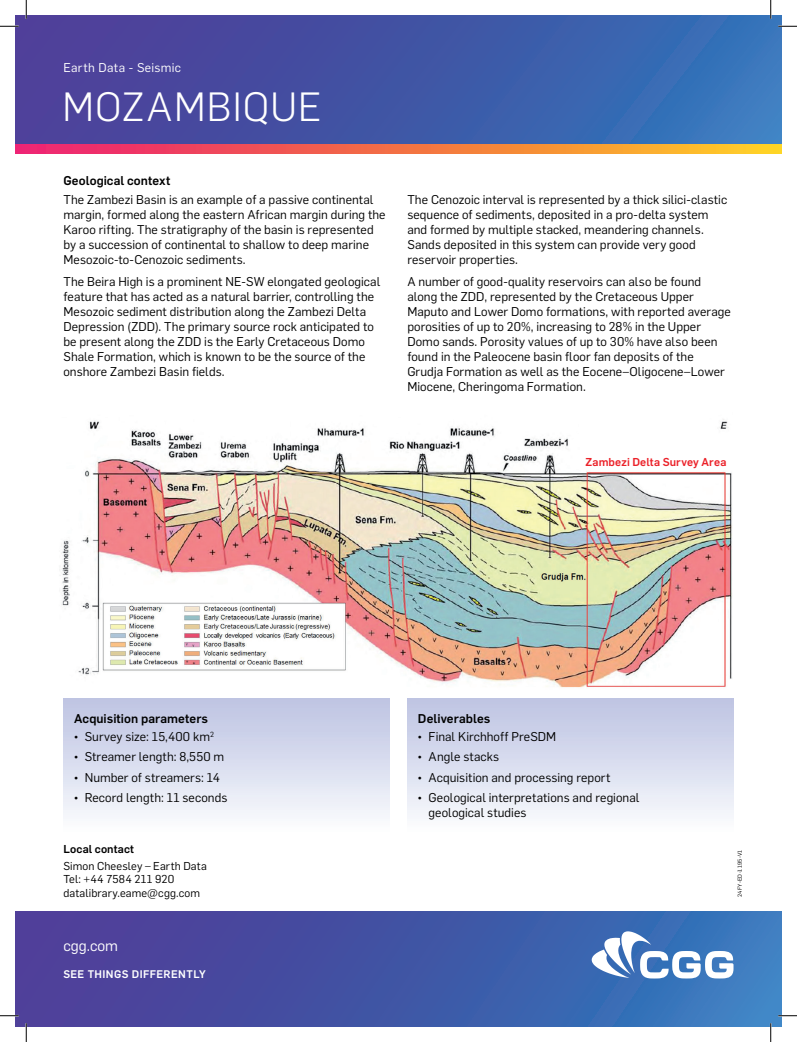
<style>
.page{position:relative;width:797px;height:1042px;background:#fff}
.page>*{position:absolute;margin:0;border:0;box-sizing:border-box;transform-origin:0 0}
.t1{font:300 40px "Flama";letter-spacing:.03em;color:#fff}
.t2{font:15px "Flama";color:#fff}
.t3{font:12.5px/15px "Flama";letter-spacing:.005em;color:#000}
.t4{font:500 12.5px/18.5px "Flama";letter-spacing:.005em;color:#000}
.t5{font:12.5px "Flama";letter-spacing:.025em;color:#fff}
.t6{font:11.25px/13.5px "Flama";letter-spacing:.01em;color:#000}
.t7{font:500 11.25px "Flama";letter-spacing:.01em;color:#eb2129}
.t8{font:500 11.25px "Flama";letter-spacing:.015em;color:#000}
.t9{font:500 10.88px "Flama";letter-spacing:.035em;color:#fff}
.t10{font:5.62px "Flama";letter-spacing:.05em;color:#000}
.s1{font-family:"Geogrotesque Slab";font-weight:300}
.s2{font-weight:400}
.s3{font-weight:500}
</style>
<div class="page">
<div style="left:16px;top:910px;width:765px;height:115px;background:linear-gradient(to right,#4e3793,#367abd)"></div>
<svg style="left:591px;top:931px;width:142px;height:47px"></svg>
<div style="left:16px;top:16px;width:765px;height:132px;background:linear-gradient(to right,#4e3a95,#3575ba)"></div>
<svg style="left:16px;top:144px;width:765px;height:10px;background:#f37347"></svg>
<img style="left:61px;top:419px;width:673px;height:299px">
<div style="left:585px;top:453px;width:141px;height:16px;background:#fff"></div>
<div style="left:63px;top:718px;width:326px;height:115px;background:linear-gradient(to bottom,#c4cae6,#fdfefe)"></div>
<div style="left:63px;top:698px;width:326px;height:20px;background:#c2c8e4"></div>
<div style="left:407px;top:718px;width:326px;height:115px;background:linear-gradient(to bottom,#c4cae6,#fdfefe)"></div>
<div style="left:407px;top:698px;width:326px;height:20px;background:#c2c7e4"></div>
<svg style="left:0;top:25px;width:19px;height:2px"></svg>
<svg style="left:778px;top:25px;width:19px;height:2px"></svg>
<svg style="left:0;top:1014px;width:19px;height:2px"></svg>
<svg style="left:778px;top:1014px;width:19px;height:2px"></svg>
<svg style="left:25px;top:0;width:2px;height:19px"></svg>
<svg style="left:25px;top:1022px;width:2px;height:19px"></svg>
<svg style="left:770px;top:0;width:1px;height:19px"></svg>
<svg style="left:770px;top:1022px;width:1px;height:19px"></svg>
<p class="t5" style="left:63px;top:59px;width:119px">Earth Data - Seismic</p>
<h1 class="t1" style="left:62px;top:77px;width:261px">MOZAMBIQUE</h1>
<p class="t4" style="left:63px;top:171px;width:108px">Geological context</p>
<p class="t3" style="left:63px;top:191px;width:324px">The Zambezi Basin is an example of a passive continental margin, formed along the eastern African margin during the Karoo rifting. The stratigraphy of the basin is represented by a succession of continental to shallow to deep marine Mesozoic-to-Cenozoic sediments.</p>
<p class="t3" style="left:63px;top:273px;width:318px">The Beira High is a prominent NE-SW elongated geological feature that has acted as a natural barrier, controlling the Mesozoic sediment distribution along the Zambezi Delta Depression (ZDD). The primary source rock anticipated to be present along the ZDD is the Early Cretaceous Domo Shale Formation, which is known to be the source of the onshore Zambezi Basin fields.</p>
<p class="t3" style="left:407px;top:191px;width:321px">The Cenozoic interval is represented by a thick silici-clastic sequence of sediments, deposited in a pro-delta system and formed by multiple stacked, meandering channels.<br>Sands deposited in this system can provide very good reservoir properties.</p>
<p class="t3" style="left:407px;top:273px;width:325px">A number of good-quality reservoirs can also be found along the ZDD, represented by the Cretaceous Upper Maputo and Lower Domo formations, with reported average porosities of up to 20%, increasing to 28% in the Upper Domo sands. Porosity values of up to 30% have also been found in the Paleocene basin floor fan deposits of the Grudja Formation as well as the Eocene–Oligocene–Lower Miocene, Cheringoma Formation.</p>
<p class="t7" style="left:585px;top:453px;width:142px">Zambezi Delta Survey Area</p>
<p class="t4" style="left:74px;top:708px;width:141px">Acquisition parameters <span class="s1">¬</span> <span class="s2">Survey size: 15,400 km</span><sup>2</sup></p>
<p class="t3" style="left:74px;top:746px;width:155px;line-height:20.2px"><span class="s1">¬</span> Streamer length: 8,550 m <span class="s1">¬</span> Number of streamers: 14<br><span class="s1">¬</span> Record length: 11 seconds</p>
<p class="t8" style="left:63px;top:840px;width:72px">Local contact</p>
<p class="t6" style="left:63px;top:858px;width:145px">Simon Cheesley – Earth Data<br>Tel: +44 7584 211 920 datalibrary.eame@cgg.com</p>
<p class="t2" style="left:63px;top:934px;width:56px">cgg.com</p>
<p class="t9" style="left:63px;top:965px;width:144px">SEE THINGS DIFFERENTLY</p>
<p class="t3" style="left:418px;top:708px;width:140px;line-height:18.5px"><span class="s3">Deliverables<br></span><span class="s1">¬</span> Final Kirchhoff PreSDM</p>
<p class="t3" style="left:418px;top:746px;width:223px;line-height:20.2px"><span class="s1">¬</span> Angle stacks<br><span class="s1">¬</span> Acquisition and processing report<br><span class="s1">¬</span> Geological interpretations and regional</p>
<p class="t3" style="left:428px;top:804px;width:99px">geological studies</p>
<p class="t10" style="left:735px;top:896px;width:49px;rotate:-90deg">24FY-ED-1195-V1</p>
</div>
